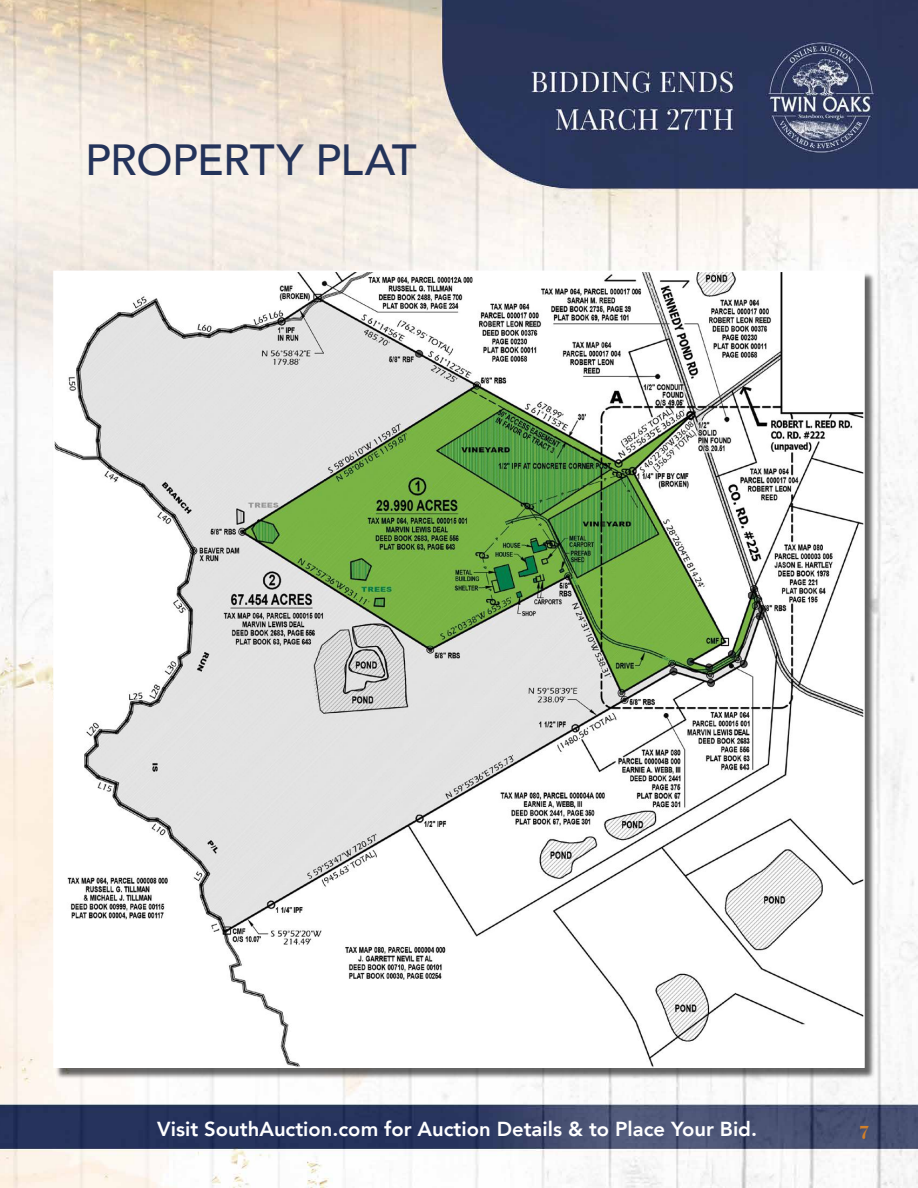
<style>
.page{position:relative;width:918px;height:1188px;background:#fff}
.page>*{position:absolute;margin:0;border:0;box-sizing:border-box;transform-origin:0 0}
.t1{font:500 43.5px "Avenir";letter-spacing:-.015em;color:#24335a}
.t2{font:800 20.25px "Avenir";color:#fff}
.t3{font:700 19.5px "Playfair Display";color:#d38028}
</style>
<div class="page">
<img style="left:0;top:0;width:918px;height:1188px">
<div style="left:55px;top:272px;width:821px;height:807px;background:#000;opacity:.6"></div>
<img style="left:56px;top:274px;width:806px;height:791px">
<h1 class="t1" style="left:85px;top:122px;width:333px">PROPERTY PLAT</h1>
<p class="t2" style="left:157px;top:1113px;width:601px">Visit SouthAuction.com for Auction Details &amp; to Place Your Bid.</p>
<p class="t3" style="left:860px;top:1113px;width:10px">7</p>
</div>
